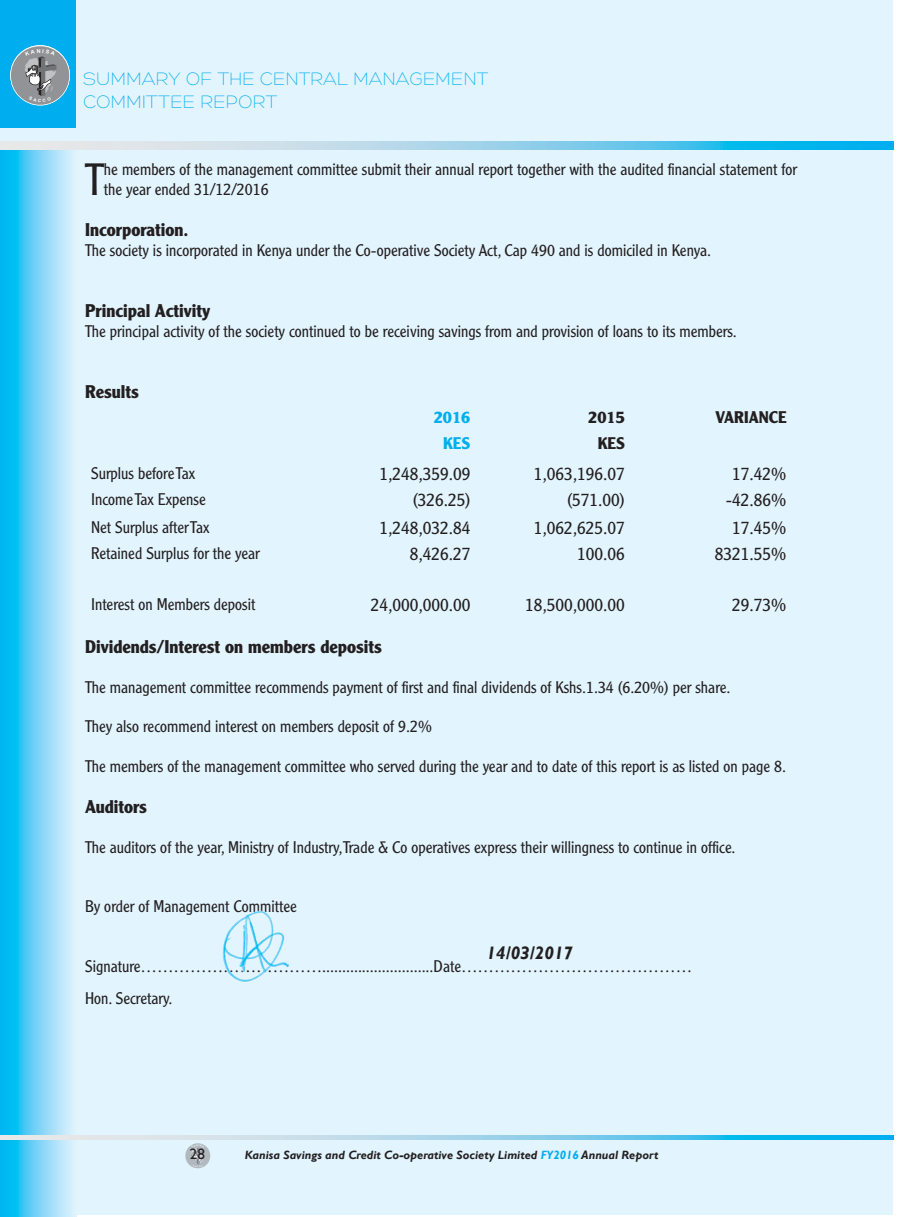
<style>
.page{position:relative;width:906px;height:1217px;background:#fff}
.page>*{position:absolute;margin:0;border:0;box-sizing:border-box;transform-origin:0 0}
.t1{font:300 44.25px "Clearface Gothic LH";color:#231f20}
.t2{font:300 19.5px "Hero";color:#00aeef}
.t3{font:300 18px "Clearface Gothic LH";color:#231f20}
.t4{font:700 18px "Clearface Gothic LH";color:#231f20}
.t5{font:italic 700 18px "Gill Sans";color:#231f20}
.t6{font:300 16.5px/19.8px "Clearface Gothic LH";color:#231f20}
.t7{font:700 16.5px "Clearface Gothic LH";color:#231f20}
.t8{font:700 16.5px "Clearface Gothic LH";color:#00aeef}
.t9{font:15px "Gill Sans";color:#231f20}
.t10{font:italic 700 12px "Gill Sans";color:#231f20}
.s1{color:#00aeef}
</style>
<div class="page">
<div style="left:0;top:0;width:893px;height:1214px;background:#e2f4fd"></div>
<svg style="left:0;top:150px;width:76px;height:1066px;background:#69d2f6"></svg>
<svg style="left:185px;top:1142px;width:25px;height:25px"></svg>
<div style="left:0;top:0;width:76px;height:127px;background:#00aeef"></div>
<svg style="left:0;top:141px;width:893px;height:9px;background:#8cd0ea"></svg>
<svg style="left:0;top:1135px;width:893px;height:4px;background:#8cd0ea"></svg>
<div style="left:11px;top:46px;width:58px;height:59px;background:#919396;border-radius:50%"></div>
<img style="left:223px;top:911px;width:66px;height:71px">
<svg style="left:191px;top:1144px;width:14px;height:22px"></svg>
<svg style="left:24px;top:49px;width:33px;height:53px"></svg>
<p class="t2" style="left:83px;top:69px;width:407px">SUMMARY OF THE CENTRAL MANAGEMENT</p>
<p class="t2" style="left:83px;top:92px;width:196px">COMMITTEE REPORT</p>
<p class="t1" style="left:85px;top:152px;width:20px">T</p>
<p class="t6" style="left:104px;top:159px;width:694px">he members of the management committee submit their annual report together with the audited financial statement for the year ended 31/12/2016</p>
<p class="t4" style="left:85px;top:219px;width:105px">Incorporation.</p>
<p class="t6" style="left:85px;top:240px;width:627px">The society is incorporated in Kenya under the Co-operative Society Act, Cap 490 and is domiciled in Kenya.</p>
<p class="t4" style="left:85px;top:300px;width:126px">Principal Activity</p>
<p class="t6" style="left:85px;top:321px;width:653px">The principal activity of the society continued to be receiving savings from and provision of loans to its members.</p>
<p class="t4" style="left:85px;top:381px;width:55px">Results</p>
<p class="t8" style="left:434px;top:407px;width:38px">2016</p>
<p class="t7" style="left:588px;top:407px;width:38px">2015</p>
<p class="t7" style="left:715px;top:407px;width:73px">VARIANCE</p>
<p class="t8" style="left:443px;top:433px;width:29px">KES</p>
<p class="t7" style="left:598px;top:433px;width:29px">KES</p>
<p class="t6" style="left:91px;top:463px;width:106px">Surplus before Tax</p>
<p class="t3" style="left:379px;top:462px;width:92px">1,248,359.09</p>
<p class="t3" style="left:534px;top:462px;width:92px">1,063,196.07</p>
<p class="t3" style="left:732px;top:462px;width:56px">17.42%</p>
<p class="t6" style="left:91px;top:489px;width:116px">Income Tax Expense</p>
<p class="t3" style="left:413px;top:489px;width:59px">(326.25)</p>
<p class="t3" style="left:567px;top:489px;width:59px">(571.00)</p>
<p class="t3" style="left:726px;top:489px;width:62px">-42.86%</p>
<p class="t6" style="left:91px;top:516px;width:120px">Net Surplus after Tax</p>
<p class="t3" style="left:379px;top:516px;width:92px">1,248,032.84</p>
<p class="t3" style="left:534px;top:516px;width:92px">1,062,625.07</p>
<p class="t3" style="left:732px;top:516px;width:56px">17.45%</p>
<p class="t6" style="left:91px;top:543px;width:170px">Retained Surplus for the year</p>
<p class="t3" style="left:410px;top:542px;width:62px">8,426.27</p>
<p class="t3" style="left:577px;top:542px;width:49px">100.06</p>
<p class="t3" style="left:715px;top:542px;width:73px">8321.55%</p>
<p class="t6" style="left:91px;top:594px;width:166px">Interest on Members deposit</p>
<p class="t3" style="left:371px;top:594px;width:101px">24,000,000.00</p>
<p class="t3" style="left:525px;top:594px;width:101px">18,500,000.00</p>
<p class="t3" style="left:732px;top:594px;width:56px">29.73%</p>
<p class="t4" style="left:85px;top:636px;width:298px">Dividends/Interest on members deposits</p>
<p class="t6" style="left:85px;top:676px;width:647px">The management committee recommends payment of first and final dividends of Kshs.1.34 (6.20%) per share.</p>
<p class="t6" style="left:85px;top:716px;width:348px">They also recommend interest on members deposit of 9.2%</p>
<p class="t6" style="left:85px;top:755px;width:702px">The members of the management committee who served during the year and to date of this report is as listed on page 8.</p>
<p class="t4" style="left:85px;top:796px;width:63px">Auditors</p>
<p class="t6" style="left:85px;top:836px;width:652px">The auditors of the year, Ministry of Industry, Trade &amp; Co operatives express their willingness to continue in office.</p>
<p class="t6" style="left:85px;top:896px;width:213px">By order of Management Committee</p>
<p class="t5" style="left:486px;top:941px;width:88px">14/03/2017</p>
<p class="t6" style="left:85px;top:949px;width:608px;line-height:32.4px">Signature……………………………............................Date……………………………………<br>Hon. Secretary.</p>
<p class="t9" style="left:190px;top:1144px;width:16px">28</p>
<p class="t10" style="left:245px;top:1147px;width:415px">Kanisa Savings and Credit Co-operative Society Limited <span class="s1">FY2016</span> Annual Report</p>
</div>
